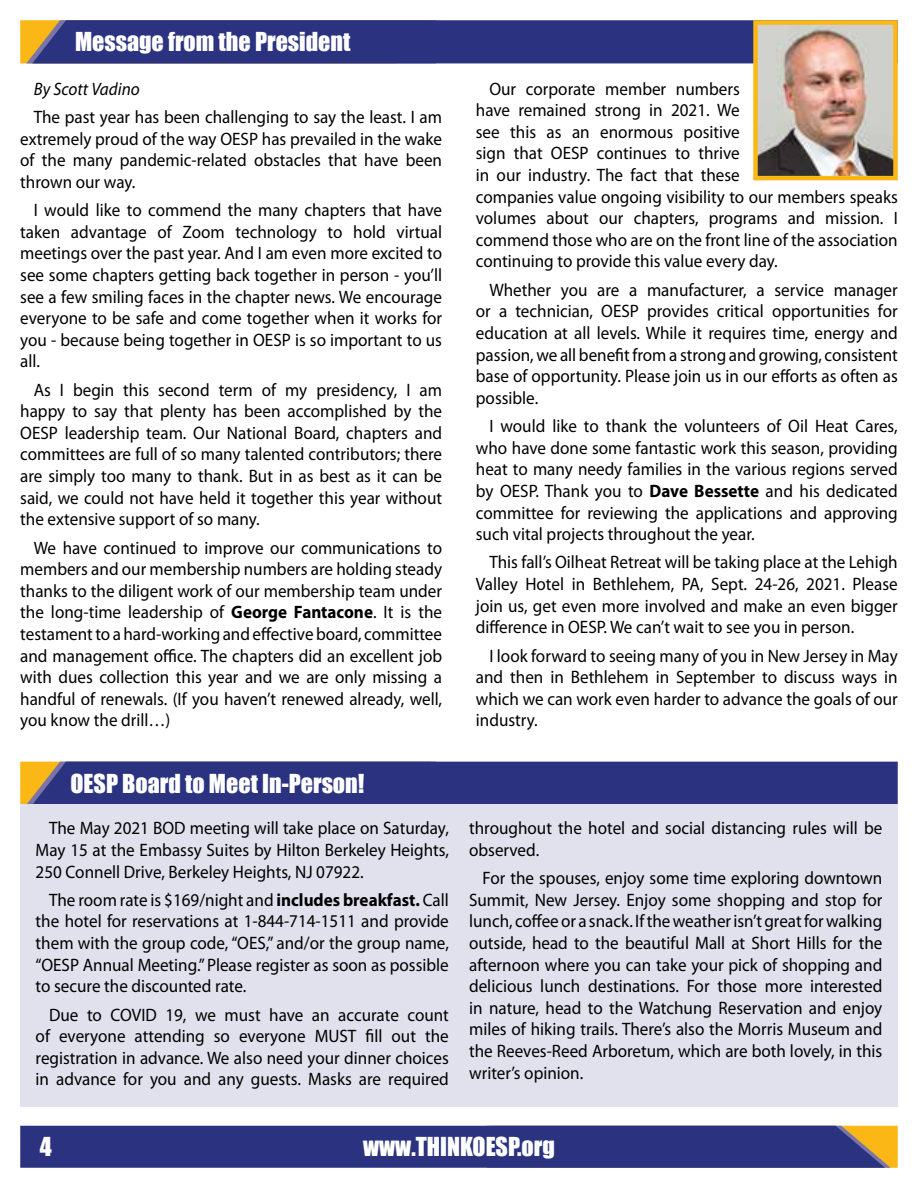
<style>
.page{position:relative;width:918px;height:1188px;background:#fff}
.page>*{position:absolute;margin:0;border:0;box-sizing:border-box;transform-origin:0 0}
.t1{font:24px "Impact";color:#fff}
.t2{font:18px/21.6px "Myriad Pro";color:#000;text-align:justify;scale:.95 1}
.t3{font:italic 18px "Myriad Pro";color:#000;scale:.95 1}
.s1{font-weight:700}
</style>
<div class="page">
<div style="left:20px;top:1126px;width:878px;height:42px;background:#2b3381"></div>
<div style="left:20px;top:20px;width:733px;height:43px;background:#2b3381"></div>
<img style="left:758px;top:25px;width:135px;height:150px">
<div style="left:753px;top:20px;width:145px;height:160px;border:4px solid #fbb715"></div>
<div style="left:20px;top:762px;width:878px;height:43px;background:#2b3381"></div>
<div style="left:20px;top:805px;width:878px;height:302px;background:#e1e0ed"></div>
<h1 class="t1" style="left:75px;top:23px;width:277px">Message from the President</h1>
<p class="t3" style="left:34px;top:77px;width:113px">By Scott Vadino</p>
<p class="t2" style="left:20px;top:106px;width:446px;text-indent:13px">The past year has been challenging to say the least. I am extremely proud of the way OESP has prevailed in the wake of the many pandemic-related obstacles that have been thrown our way.</p>
<p class="t2" style="left:20px;top:199px;width:446px;text-indent:13px">I would like to commend the many chapters that have taken advantage of Zoom technology to hold virtual meetings over the past year. And I am even more excited to see some chapters getting back together in person - you’ll see a few smiling faces in the chapter news. We encourage everyone to be safe and come together when it works for you - because being together in OESP is so important to us all.</p>
<p class="t2" style="left:20px;top:379px;width:446px;text-indent:13px">As I begin this second term of my presidency, I am happy to say that plenty has been accomplished by the OESP leadership team. Our National Board, chapters and committees are full of so many talented contributors; there are simply too many to thank. But in as best as it can be said, we could not have held it together this year without the extensive support of so many.</p>
<p class="t2" style="left:20px;top:537px;width:446px;text-indent:13px">We have continued to improve our communications to members and our membership numbers are holding steady thanks to the diligent work of our membership team under the long-time leadership of <span class="s1">George Fantacone</span>. It is the testament to a hard-working and effective board, committee and management office. The chapters did an excellent job with dues collection this year and we are only missing a handful of renewals. (If you haven’t renewed already, well, you know the drill…)</p>
<h1 class="t1" style="left:71px;top:765px;width:295px">OESP Board to Meet In-Person!</h1>
<p class="t2" style="left:36px;top:817px;width:437px;text-indent:13px">The May 2021 BOD meeting will take place on Saturday, May 15 at the Embassy Suites by Hilton Berkeley Heights, 250 Connell Drive, Berkeley Heights, NJ 07922.</p>
<p class="t2" style="left:36px;top:889px;width:437px;text-indent:14px">The room rate is $169/night and <span class="s1">includes breakfast.</span> Call the hotel for reservations at 1-844-714-1511 and provide them with the group code, “OES,” and/or the group name, “OESP Annual Meeting.” Please register as soon as possible to secure the discounted rate.</p>
<p class="t2" style="left:36px;top:1003px;width:437px;text-indent:13px">Due to COVID 19, we must have an accurate count of everyone attending so everyone MUST fill out the registration in advance. We also need your dinner choices in advance for you and any guests. Masks are required</p>
<p class="t2" style="left:476px;top:78px;width:446px;text-align:left;text-indent:13px">Our corporate member numbers<br>have remained strong in 2021. We<br>see this as an enormous positive<br>sign that OESP continues to thrive<br>in our industry. The fact that these<br>companies value ongoing visibility to our members speaks volumes about our chapters, programs and mission. I commend those who are on the front line of the association continuing to provide this value every day.</p>
<p class="t2" style="left:476px;top:279px;width:446px;text-indent:13px">Whether you are a manufacturer, a service manager or a technician, OESP provides critical opportunities for education at all levels. While it requires time, energy and passion, we all benefit from a strong and growing, consistent base of opportunity. Please join us in our efforts as often as possible.</p>
<p class="t2" style="left:476px;top:415px;width:446px;text-indent:13px">I would like to thank the volunteers of Oil Heat Cares, who have done some fantastic work this season, providing heat to many needy families in the various regions served by OESP. Thank you to <span class="s1">Dave Bessette</span> and his dedicated committee for reviewing the applications and approving such vital projects throughout the year.</p>
<p class="t2" style="left:476px;top:551px;width:446px;text-indent:13px">This fall’s Oilheat Retreat will be taking place at the Lehigh Valley Hotel in Bethlehem, PA, Sept. 24-26, 2021. Please join us, get even more involved and make an even bigger difference in OESP. We can’t wait to see you in person.</p>
<p class="t2" style="left:476px;top:645px;width:446px;text-indent:13px">I look forward to seeing many of you in New Jersey in May and then in Bethlehem in September to discuss ways in which we can work even harder to advance the goals of our industry.</p>
<p class="t2" style="left:469px;top:817px;width:436px">throughout the hotel and social distancing rules will be observed.</p>
<p class="t2" style="left:469px;top:867px;width:437px;text-indent:13px">For the spouses, enjoy some time exploring downtown Summit, New Jersey. Enjoy some shopping and stop for lunch, coffee or a snack. If the weather isn’t great for walking outside, head to the beautiful Mall at Short Hills for the afternoon where you can take your pick of shopping and delicious lunch destinations. For those more interested in nature, head to the Watchung Reservation and enjoy miles of hiking trails. There’s also the Morris Museum and the Reeves-Reed Arboretum, which are both lovely, in this writer’s opinion.</p>
<h1 class="t1" style="left:40px;top:1128px;width:13px">4</h1>
<h1 class="t1" style="left:363px;top:1128px;width:193px">www.THINKOESP.org</h1>
</div>
